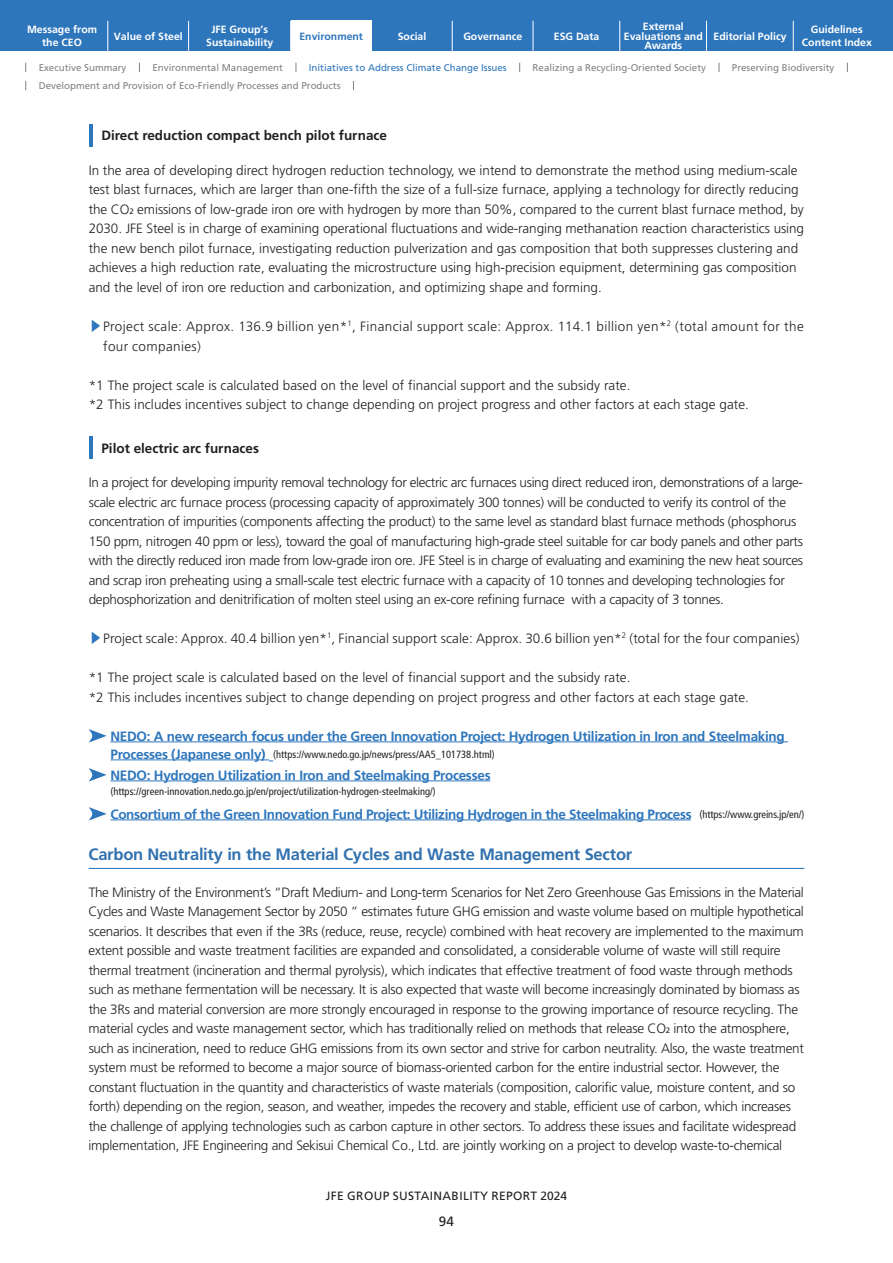
<style>
.page{position:relative;width:893px;height:1263px;background:#fff}
.page>*{position:absolute;margin:0;border:0;box-sizing:border-box;transform-origin:0 0}
.t1{font:700 16.5px "Frutiger";letter-spacing:-.015em;color:#3271af}
.t2{font:300 13.5px/19.5px "Frutiger";letter-spacing:-.02em;color:#231f20}
.t3{font:300 13.5px/19.5px "Frutiger";color:#231f20}
.t4{font:300 13.5px/19.5px "Frutiger";letter-spacing:.005em;color:#231f20}
.t5{font:700 13.5px "Frutiger";letter-spacing:-.02em;color:#2e76bc}
.t6{font:300 13.5px/19.5px "Frutiger";letter-spacing:.03em;color:#231f20}
.t7{font:300 13.5px "Frutiger";letter-spacing:.01em;color:#231f20}
.t8{font:700 13.5px "Frutiger";color:#231f20}
.t9{font:13.5px "Frutiger";color:#231f20}
.t10{font:12px "Frutiger";letter-spacing:.03em;color:#231f20}
.t11{font:condensed 10.5px "Frutiger";color:#231f20}
.t12{font:700 10.5px/12.8px "Frutiger";color:#fff;text-align:center}
.t13{font:700 10.5px "Frutiger";color:#2e76bc}
.t14{font:9.75px "Frutiger";color:#808285}
.t15{font:9.75px "Frutiger";color:#2e76bc}
.s1{font-weight:400;font-size:7.8px}
.s2{font-family:"UD Shin Go Pro";color:#2e76bc}
.s3{font-weight:700;font-stretch:normal;font-size:13.5px;color:#2e76bc}
.s4{font-weight:400;font-stretch:condensed;font-size:10.5px;color:#231f20}
</style>
<div class="page">
<div style="left:0;top:0;width:893px;height:51px;background:#2e76bc"></div>
<hr style="left:108px;top:21px;width:1px;height:30px;background:#fff">
<hr style="left:188px;top:21px;width:1px;height:30px;background:#fff">
<hr style="left:290px;top:21px;width:1px;height:30px;background:#fff">
<hr style="left:452px;top:21px;width:1px;height:30px;background:#fff">
<hr style="left:533px;top:21px;width:1px;height:30px;background:#fff">
<hr style="left:619px;top:21px;width:1px;height:30px;background:#fff">
<hr style="left:706px;top:21px;width:1px;height:30px;background:#fff">
<hr style="left:793px;top:21px;width:1px;height:30px;background:#fff">
<div style="left:291px;top:21px;width:81px;height:30px;background:#fff"></div>
<hr style="left:110px;top:741px;width:678px;height:1px;background:#2e76bc">
<hr style="left:110px;top:759px;width:159px;height:1px;background:#2e76bc">
<svg style="left:89px;top:729px;width:18px;height:14px"></svg>
<hr style="left:110px;top:780px;width:380px;height:1px;background:#2e76bc">
<hr style="left:110px;top:819px;width:581px;height:1px;background:#2e76bc">
<svg style="left:89px;top:807px;width:18px;height:13px"></svg>
<svg style="left:89px;top:768px;width:18px;height:14px"></svg>
<hr style="left:89px;top:124px;width:3px;height:23px;background:#2e76bc">
<hr style="left:89px;top:436px;width:3px;height:23px;background:#2e76bc">
<hr style="left:89px;top:868px;width:715px;height:1px;background:#2e76bc">
<p class="t12" style="left:114px;top:30px;width:70px">Value of Steel</p>
<p class="t12" style="left:206px;top:23px;width:69px">JFE Group’s<br>Sustainability</p>
<p class="t12" style="left:463px;top:30px;width:60px">Governance</p>
<p class="t12" style="left:554px;top:30px;width:47px">ESG Data</p>
<p class="t12" style="left:624px;top:22px;width:80px;line-height:9.6px">External<br>Evaluations and<br>Awards</p>
<p class="t12" style="left:714px;top:30px;width:74px">Editorial Policy</p>
<p class="t12" style="left:802px;top:23px;width:72px">Guidelines<br>Content Index</p>
<p class="t12" style="left:27px;top:23px;width:72px">Message from the CEO</p>
<p class="t13" style="left:299px;top:30px;width:65px">Environment</p>
<p class="t12" style="left:398px;top:30px;width:30px">Social</p>
<p class="t14" style="left:39px;top:62px;width:89px">Executive Summary</p>
<p class="t14" style="left:152px;top:62px;width:132px">Environmental Management</p>
<p class="t15" style="left:309px;top:62px;width:199px">Initiatives to Address Climate Change Issues</p>
<p class="t14" style="left:533px;top:62px;width:175px">Realizing a Recycling-Oriented Society</p>
<p class="t14" style="left:732px;top:62px;width:104px">Preserving Biodiversity</p>
<p class="t14" style="left:39px;top:80px;width:303px">Development and Provision of Eco-Friendly Processes and Products</p>
<p class="t8" style="left:101px;top:128px;width:287px">Direct reduction compact bench pilot furnace</p>
<p class="t3" style="left:89px;top:161px;width:717px">In the area of developing direct hydrogen reduction technology, we intend to demonstrate the method using medium-scale test blast furnaces, which are larger than one-fifth the size of a full-size furnace, applying a technology for directly reducing the CO<span class="s1">2</span> emissions of low-grade iron ore with hydrogen by more than 50%, compared to the current blast furnace method, by 2030. JFE Steel is in charge of examining operational fluctuations and wide-ranging methanation reaction characteristics using the new bench pilot furnace, investigating reduction pulverization and gas composition that both suppresses clustering and achieves a high reduction rate, evaluating the microstructure using high-precision equipment, determining gas composition and the level of iron ore reduction and carbonization, and optimizing shape and forming.</p>
<p class="t6" style="left:103px;top:317px;width:702px;text-indent:-14px"><span class="s2">▶</span>Project scale: Approx. 136.9 billion yen*<sup>1</sup>, Financial support scale: Approx. 114.1 billion yen*<sup>2</sup> (total amount for the four companies)</p>
<p class="t4" style="left:89px;top:375px;width:662px">*1 The project scale is calculated based on the level of financial support and the subsidy rate.<br>*2 This includes incentives subject to change depending on project progress and other factors at each stage gate.</p>
<p class="t8" style="left:101px;top:440px;width:159px">Pilot electric arc furnaces</p>
<p class="t2" style="left:89px;top:473px;width:716px">In a project for developing impurity removal technology for electric arc furnaces using direct reduced iron, demonstrations of a large&shy;scale electric arc furnace process (processing capacity of approximately 300 tonnes) will be conducted to verify its control of the concentration of impurities (components affecting the product) to the same level as standard blast furnace methods (phosphorus 150 ppm, nitrogen 40 ppm or less), toward the goal of manufacturing high-grade steel suitable for car body panels and other parts with the directly reduced iron made from low-grade iron ore. JFE Steel is in charge of evaluating and examining the new heat sources and scrap iron preheating using a small-scale test electric furnace with a capacity of 10 tonnes and developing technologies for dephosphorization and denitrification of molten steel using an ex-core refining furnace with a capacity of 3 tonnes.</p>
<p class="t7" style="left:89px;top:631px;width:712px"><span class="s2">▶</span>Project scale: Approx. 40.4 billion yen*<sup>1</sup>, Financial support scale: Approx. 30.6 billion yen*<sup>2</sup> (total for the four companies)</p>
<p class="t4" style="left:89px;top:668px;width:662px">*1 The project scale is calculated based on the level of financial support and the subsidy rate.<br>*2 This includes incentives subject to change depending on project progress and other factors at each stage gate.</p>
<p class="t5" style="left:110px;top:728px;width:676px">NEDO: A new research focus under the Green Innovation Project: Hydrogen Utilization in Iron and Steelmaking</p>
<p class="t11" style="left:110px;top:748px;width:386px"><span class="s3">Processes (Japanese only)</span> (https://www.nedo.go.jp/news/press/AA5_101738.html)</p>
<p class="t5" style="left:110px;top:767px;width:382px">NEDO: Hydrogen Utilization in Iron and Steelmaking Processes</p>
<p class="t11" style="left:110px;top:785px;width:327px">(https://green-innovation.nedo.go.jp/en/project/utilization-hydrogen-steelmaking/)</p>
<p class="t5" style="left:110px;top:806px;width:695px">Consortium of the Green Innovation Fund Project: Utilizing Hydrogen in the Steelmaking Process <span class="s4">(https://www.greins.jp/en/)</span></p>
<p class="t1" style="left:89px;top:845px;width:545px">Carbon Neutrality in the Material Cycles and Waste Management Sector</p>
<p class="t2" style="left:89px;top:882px;width:717px">The Ministry of the Environment’s “Draft Medium- and Long-term Scenarios for Net Zero Greenhouse Gas Emissions in the Material Cycles and Waste Management Sector by 2050 ” estimates future GHG emission and waste volume based on multiple hypothetical scenarios. It describes that even if the 3Rs (reduce, reuse, recycle) combined with heat recovery are implemented to the maximum extent possible and waste treatment facilities are expanded and consolidated, a considerable volume of waste will still require thermal treatment (incineration and thermal pyrolysis), which indicates that effective treatment of food waste through methods such as methane fermentation will be necessary. It is also expected that waste will become increasingly dominated by biomass as the 3Rs and material conversion are more strongly encouraged in response to the growing importance of resource recycling. The material cycles and waste management sector, which has traditionally relied on methods that release CO<span class="s1">2</span> into the atmosphere, such as incineration, need to reduce GHG emissions from its own sector and strive for carbon neutrality. Also, the waste treatment system must be reformed to become a major source of biomass-oriented carbon for the entire industrial sector. However, the constant fluctuation in the quantity and characteristics of waste materials (composition, calorific value, moisture content, and so forth) depending on the region, season, and weather, impedes the recovery and stable, efficient use of carbon, which increases the challenge of applying technologies such as carbon capture in other sectors. To address these issues and facilitate widespread implementation, JFE Engineering and Sekisui Chemical Co., Ltd. are jointly working on a project to develop waste-to-chemical</p>
<p class="t10" style="left:326px;top:1188px;width:243px">JFE GROUP SUSTAINABILITY REPORT 2024</p>
<p class="t9" style="left:439px;top:1214px;width:17px">94</p>
</div>
